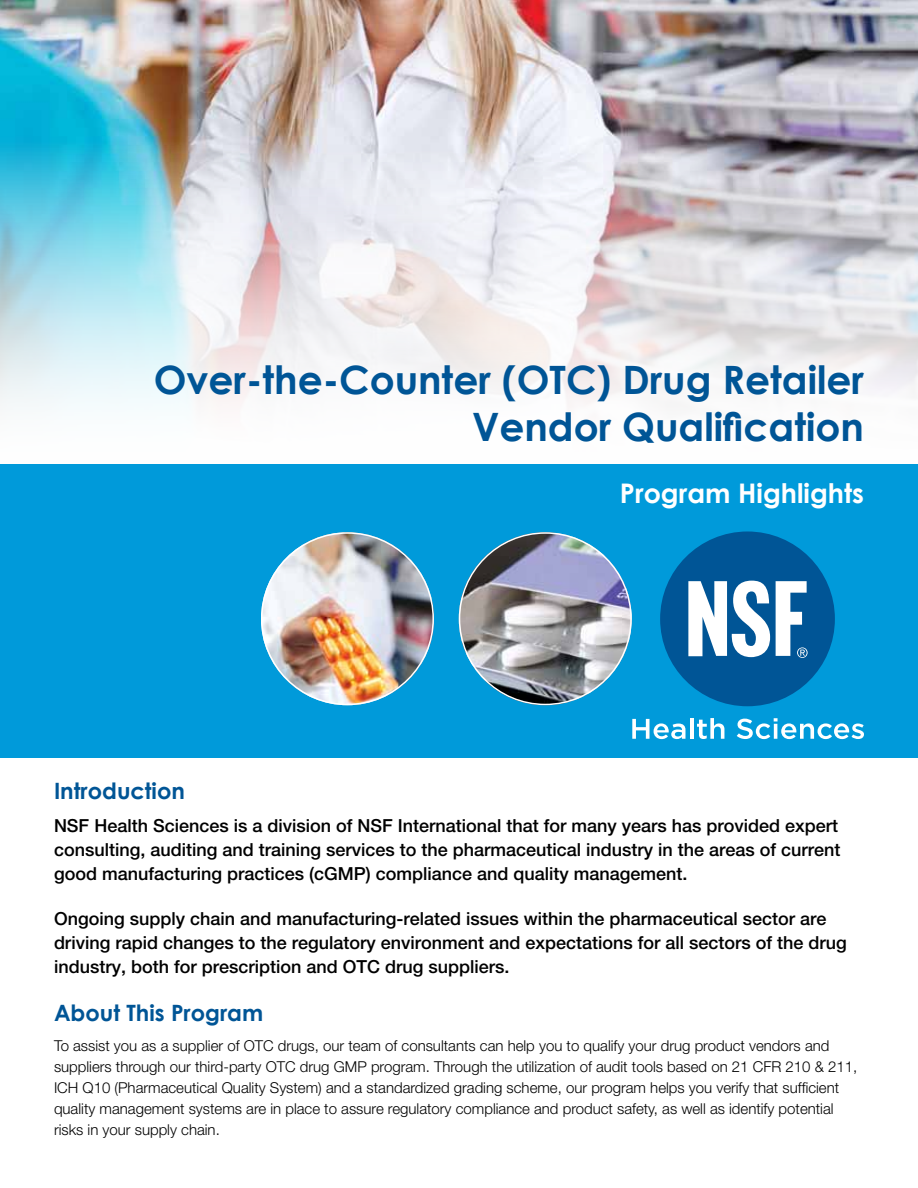
<style>
.page{position:relative;width:918px;height:1188px;background:#fff}
.page>*{position:absolute;margin:0;border:0;box-sizing:border-box;transform-origin:0 0}
.t1{font:700 39.15px/47px "Century Gothic";color:#005596;text-align:right}
.t2{font:700 27px "Century Gothic";color:#fff}
.t3{font:700 22.5px "Century Gothic";color:#005596}
.t4{font:500 18px/24px "Helvetica Neue";color:#000}
.t5{font:300 15px/21px "Helvetica Neue";color:#000}
</style>
<div class="page">
<img style="left:0;top:0;width:918px;height:141px">
<svg style="left:0;top:141px;width:918px;height:265px"></svg>
<div style="left:0;top:464px;width:918px;height:294px;background:#009ada"></div>
<img style="left:459px;top:532px;width:173px;height:173px;border-radius:86px">
<img style="left:261px;top:532px;width:173px;height:173px;border-radius:86px">
<div style="left:660px;top:531px;width:175px;height:175px;background:#005596;border-radius:50%"></div>
<svg style="left:688px;top:581px;width:82px;height:76px"></svg>
<svg style="left:776px;top:581px;width:32px;height:77px"></svg>
<svg style="left:632px;top:719px;width:53px;height:20px"></svg>
<hr style="left:690px;top:718px;width:4px;height:21px;background:#fff">
<svg style="left:697px;top:718px;width:27px;height:21px"></svg>
<svg style="left:737px;top:718px;width:127px;height:21px"></svg>
<h1 class="t1" style="left:154px;top:355px;width:712px">Over-the-Counter (OTC) Drug Retailer<br>Vendor Qualification</h1>
<h2 class="t2" style="left:620px;top:476px;width:246px">Program Highlights</h2>
<p class="t3" style="left:54px;top:777px;width:132px">Introduction</p>
<p class="t4" style="left:54px;top:813px;width:788px">NSF Health Sciences is a division of NSF International that for many years has provided expert consulting, auditing and training services to the pharmaceutical industry in the areas of current good manufacturing practices (cGMP) compliance and quality management.</p>
<p class="t4" style="left:54px;top:906px;width:794px">Ongoing supply chain and manufacturing-related issues within the pharmaceutical sector are driving rapid changes to the regulatory environment and expectations for all sectors of the drug industry, both for prescription and OTC drug suppliers.</p>
<p class="t3" style="left:54px;top:999px;width:211px">About This Program</p>
<p class="t5" style="left:54px;top:1034px;width:805px">To assist you as a supplier of OTC drugs, our team of consultants can help you to qualify your drug product vendors and suppliers through our third-party OTC drug GMP program. Through the utilization of audit tools based on 21 CFR 210 &amp; 211, ICH Q10 (Pharmaceutical Quality System) and a standardized grading scheme, our program helps you verify that sufficient quality management systems are in place to assure regulatory compliance and product safety, as well as identify potential risks in your supply chain.</p>
</div>
